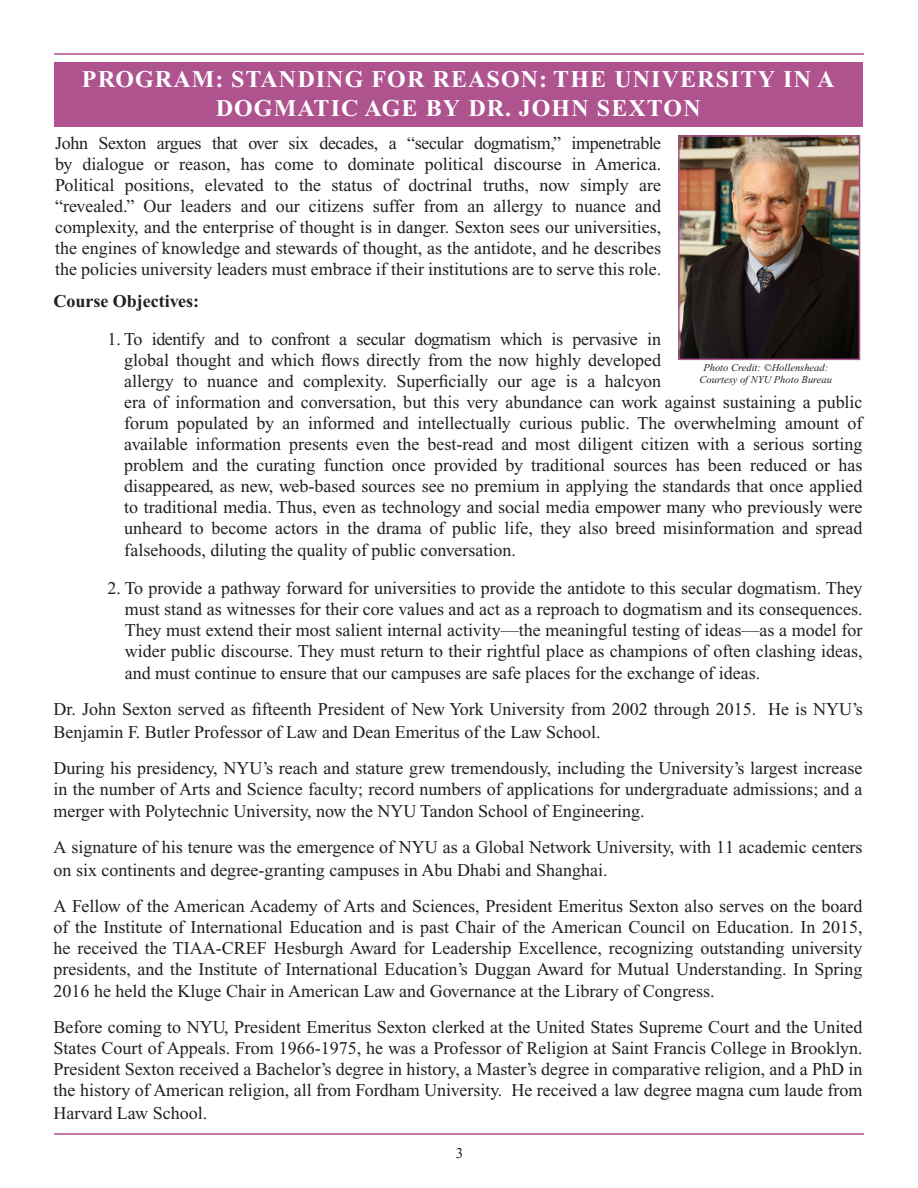
<style>
.page{position:relative;width:918px;height:1188px;background:#fff}
.page>*{position:absolute;margin:0;border:0;box-sizing:border-box;transform-origin:0 0}
.t1{font:700 24px/28.8px "Times New Roman";letter-spacing:.045em;color:#fff;text-align:center}
.t2{font:18px/21.5px "Times New Roman";color:#231f20;text-align:justify}
.t3{font:700 18px "Times New Roman";color:#231f20}
.t4{font:15px "Times New Roman";color:#231f20}
.t5{font:italic 10.5px/12px "Times New Roman";color:#231f20;text-align:center}
</style>
<div class="page">
<hr style="left:54px;top:53px;width:810px;height:2px;background:#af538f">
<hr style="left:54px;top:1133px;width:810px;height:2px;background:#af538f">
<div style="left:54px;top:63px;width:809px;height:64px;background:#af538f"></div>
<img style="left:681px;top:138px;width:176px;height:219px">
<div style="left:678px;top:135px;width:182px;height:225px;border:2px solid #af538f"></div>
<h1 class="t1" style="left:82px;top:65px;width:754px">PROGRAM: STANDING FOR REASON: THE UNIVERSITY IN A<br>DOGMATIC AGE BY DR. JOHN SEXTON</h1>
<p class="t2" style="left:55px;top:133px;width:608px;line-height:21px">John Sexton argues that over six decades, a “secular dogmatism,” impenetrable by dialogue or reason, has come to dominate political discourse in America.<br>Political positions, elevated to the status of doctrinal truths, now simply are “revealed.” Our leaders and our citizens suffer from an allergy to nuance and complexity, and the enterprise of thought is in danger. Sexton sees our universities, the engines of knowledge and stewards of thought, as the antidote, and he describes the policies university leaders must embrace if their institutions are to serve this role.</p>
<p class="t3" style="left:54px;top:291px;width:147px">Course Objectives:</p>
<p class="t2" style="left:124px;top:328px;width:740px;text-align:left;text-indent:-17px">1. To identify and to confront a secular dogmatism which is pervasive in<br>global thought and which flows directly from the now highly developed<br>allergy to nuance and complexity. Superficially our age is a halcyon<br>era of information and conversation, but this very abundance can work against sustaining a public forum populated by an informed and intellectually curious public. The overwhelming amount of available information presents even the best-read and most diligent citizen with a serious sorting problem and the curating function once provided by traditional sources has been reduced or has disappeared, as new, web-based sources see no premium in applying the standards that once applied to traditional media. Thus, even as technology and social media empower many who previously were unheard to become actors in the drama of public life, they also breed misinformation and spread falsehoods, diluting the quality of public conversation.</p>
<p class="t2" style="left:125px;top:577px;width:739px;text-indent:-17px">2. To provide a pathway forward for universities to provide the antidote to this secular dogmatism. They must stand as witnesses for their core values and act as a reproach to dogmatism and its consequences.<br>They must extend their most salient internal activity—the meaningful testing of ideas—as a model for wider public discourse. They must return to their rightful place as champions of often clashing ideas, and must continue to ensure that our campuses are safe places for the exchange of ideas.</p>
<p class="t2" style="left:54px;top:698px;width:811px;line-height:22.5px">Dr. John Sexton served as fifteenth President of New York University from 2002 through 2015. He is NYU’s<br>Benjamin F. Butler Professor of Law and Dean Emeritus of the Law School.</p>
<p class="t2" style="left:54px;top:757px;width:811px">During his presidency, NYU’s reach and stature grew tremendously, including the University’s largest increase in the number of Arts and Science faculty; record numbers of applications for undergraduate admissions; and a merger with Polytechnic University, now the NYU Tandon School of Engineering.</p>
<p class="t2" style="left:54px;top:836px;width:811px;line-height:22.5px">A signature of his tenure was the emergence of NYU as a Global Network University, with 11 academic centers on six continents and degree-granting campuses in Abu Dhabi and Shanghai.</p>
<p class="t2" style="left:54px;top:895px;width:811px">A Fellow of the American Academy of Arts and Sciences, President Emeritus Sexton also serves on the board of the Institute of International Education and is past Chair of the American Council on Education. In 2015, he received the TIAA-CREF Hesburgh Award for Leadership Excellence, recognizing outstanding university presidents, and the Institute of International Education’s Duggan Award for Mutual Understanding. In Spring 2016 he held the Kluge Chair in American Law and Governance at the Library of Congress.</p>
<p class="t2" style="left:54px;top:1017px;width:811px">Before coming to NYU, President Emeritus Sexton clerked at the United States Supreme Court and the United States Court of Appeals. From 1966-1975, he was a Professor of Religion at Saint Francis College in Brooklyn.<br>President Sexton received a Bachelor’s degree in history, a Master’s degree in comparative religion, and a PhD in the history of American religion, all from Fordham University. He received a law degree magna cum laude from Harvard Law School.</p>
<p class="t5" style="left:700px;top:362px;width:134px">Photo Credit: ©Hollenshead:<br>Courtesy of NYU Photo Bureau</p>
<p class="t4" style="left:456px;top:1145px;width:9px">3</p>
</div>
